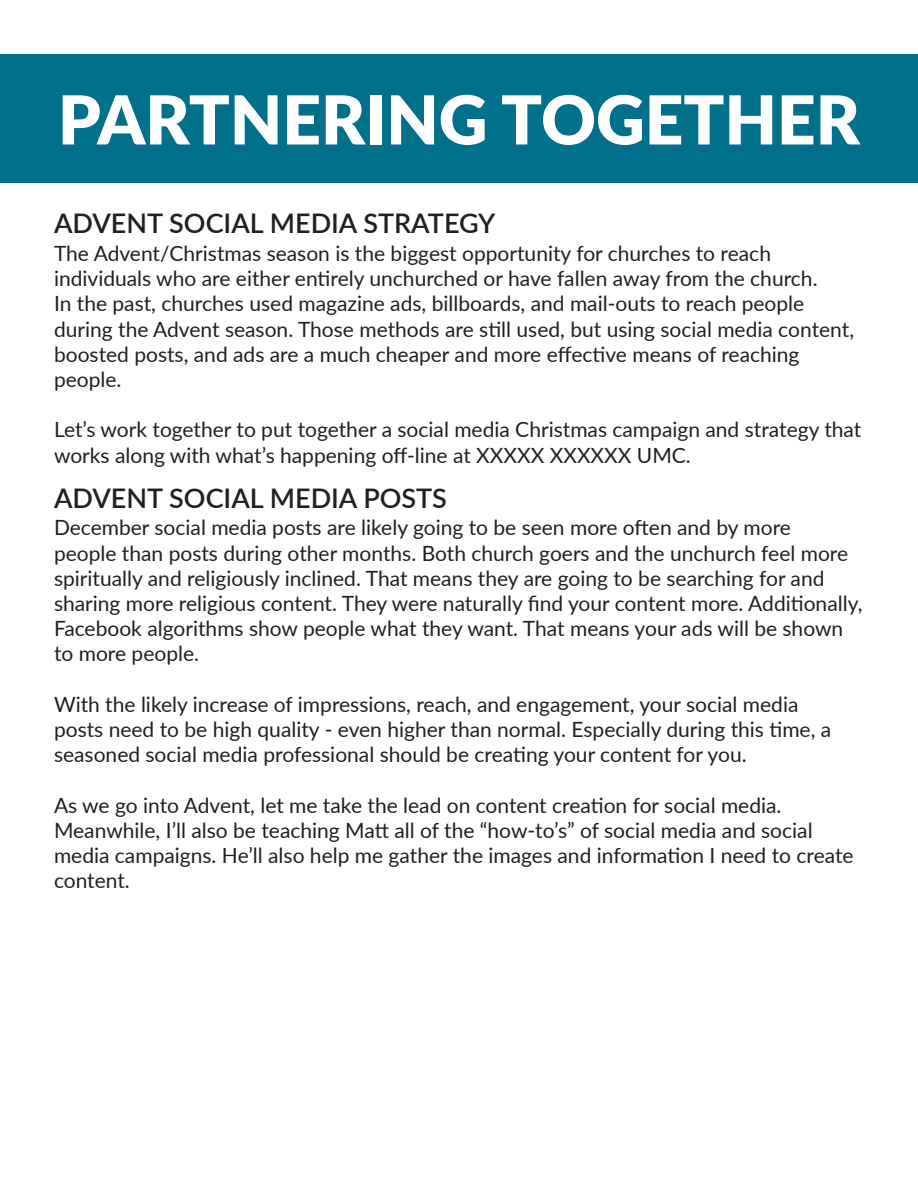
<style>
.page{position:relative;width:918px;height:1188px;background:#fff}
.page>*{position:absolute;margin:0;border:0;box-sizing:border-box;transform-origin:0 0}
.t1{font:900 67.5px "Lato";color:#fff}
.t2{font:600 27px "Lato";color:#231f20}
.t3{font:21px/25.2px "Lato";color:#231f20}
</style>
<div class="page">
<div style="left:0;top:54px;width:918px;height:128px;background:#00708b"></div>
<p class="t1" style="left:58px;top:69px;width:804px">PARTNERING TOGETHER</p>
<p class="t2" style="left:54px;top:204px;width:443px">ADVENT SOCIAL MEDIA STRATEGY</p>
<p class="t3" style="left:54px;top:240px;width:802px">The Advent/Christmas season is the biggest opportunity for churches to reach individuals who are either entirely unchurched or have fallen away from the church.<br>In the past, churches used magazine ads, billboards, and mail-outs to reach people during the Advent season. Those methods are still used, but using social media content, boosted posts, and ads are a much cheaper and more effective means of reaching people.</p>
<p class="t3" style="left:54px;top:416px;width:809px">Let’s work together to put together a social media Christmas campaign and strategy that works along with what’s happening off-line at XXXXX XXXXXX UMC.</p>
<p class="t2" style="left:54px;top:478px;width:395px">ADVENT SOCIAL MEDIA POSTS</p>
<p class="t3" style="left:54px;top:514px;width:810px">December social media posts are likely going to be seen more often and by more<br>people than posts during other months. Both church goers and the unchurch feel more spiritually and religiously inclined. That means they are going to be searching for and sharing more religious content. They were naturally find your content more. Additionally, Facebook algorithms show people what they want. That means your ads will be shown to more people.</p>
<p class="t3" style="left:54px;top:691px;width:779px">With the likely increase of impressions, reach, and engagement, your social media posts need to be high quality - even higher than normal. Especially during this time, a seasoned social media professional should be creating your content for you.</p>
<p class="t3" style="left:54px;top:791px;width:801px">As we go into Advent, let me take the lead on content creation for social media.<br>Meanwhile, I’ll also be teaching Matt all of the “how-to’s” of social media and social media campaigns. He’ll also help me gather the images and information I need to create content.</p>
</div>
